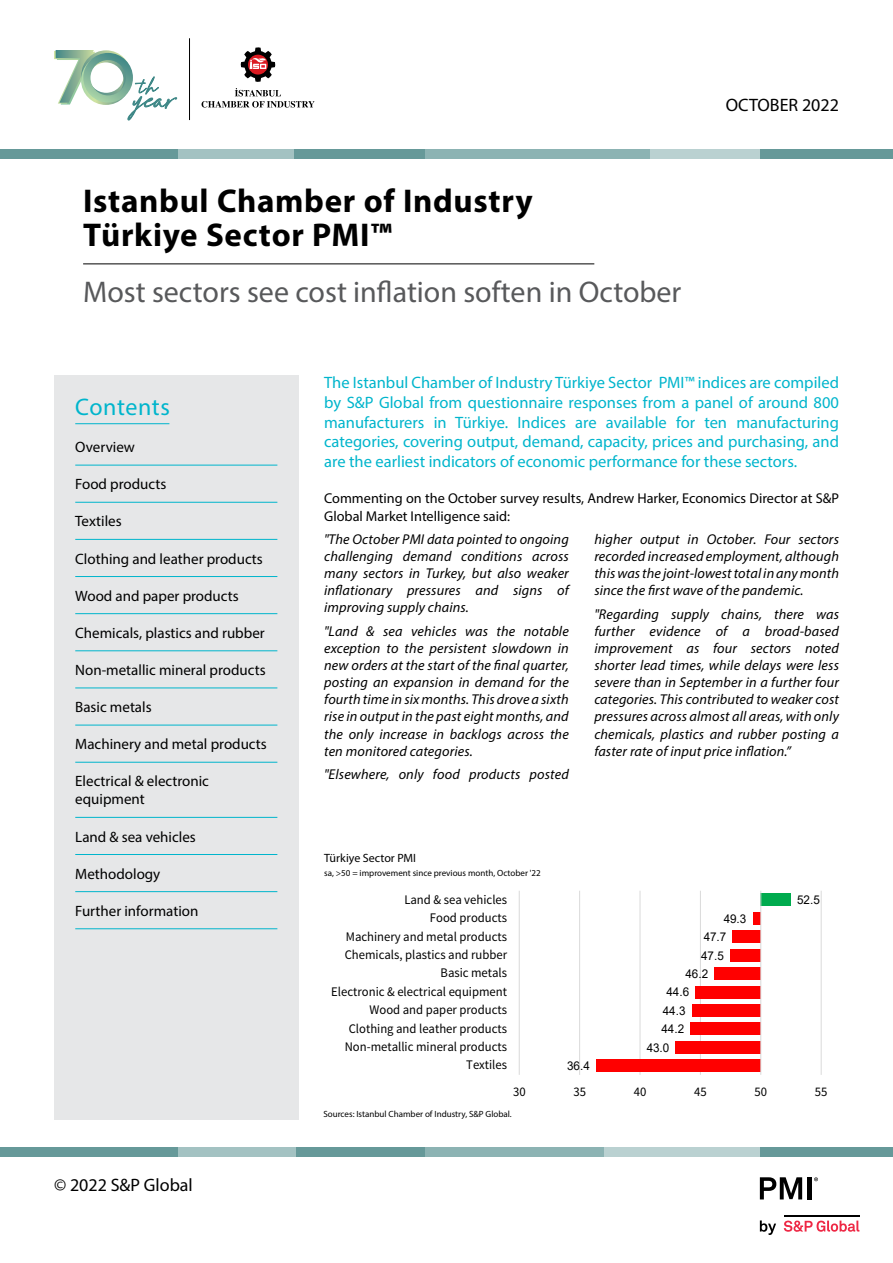
<style>
.page{position:relative;width:893px;height:1263px;background:#fff}
.page>*{position:absolute;margin:0;border:0;box-sizing:border-box;transform-origin:0 0}
.t1{font:700 33px/34.5px "Myriad Pro";letter-spacing:.02em;color:#000}
.t2{font:30px "Myriad Pro";color:#58595b}
.t3{font:24px "Myriad Pro";letter-spacing:.02em;color:#00b5cc}
.t4{font:18px "Myriad Pro";color:#000}
.t5{font:16.5px/19.8px "Myriad Pro";color:#00b5cc;text-align:justify}
.t6{font:15px/18px "Myriad Pro";color:#000}
.t7{font:italic 14.25px/17.1px "Myriad Pro";letter-spacing:.01em;color:#000;text-align:justify}
.t8{font:14.25px/17.1px "Myriad Pro";color:#000}
.t9{font:13.05px "Source Sans Pro";color:#000}
.t10{font:12px "Arial";color:#000}
.t11{font:12px "Myriad Pro";color:#000}
.t12{font:9px "Myriad Pro";color:#000}
</style>
<div class="page">
<div style="left:0;top:1147px;width:179px;height:10px;background:#699"></div>
<div style="left:757px;top:1147px;width:136px;height:10px;background:#699"></div>
<div style="left:179px;top:1147px;width:130px;height:10px;background:#a3c2c2"></div>
<div style="left:424px;top:1147px;width:181px;height:10px;background:#8cb3b3"></div>
<div style="left:296px;top:1147px;width:128px;height:10px;background:#699"></div>
<div style="left:605px;top:1147px;width:155px;height:10px;background:#bad1d1"></div>
<div style="left:0;top:149px;width:179px;height:9px;background:#699"></div>
<div style="left:757px;top:149px;width:136px;height:9px;background:#699"></div>
<div style="left:179px;top:149px;width:130px;height:9px;background:#a3c2c2"></div>
<div style="left:424px;top:149px;width:226px;height:9px;background:#8cb3b3"></div>
<div style="left:294px;top:149px;width:130px;height:9px;background:#699"></div>
<div style="left:650px;top:149px;width:110px;height:9px;background:#bad1d1"></div>
<hr style="left:189px;top:38px;width:1px;height:82px;background:#000">
<svg style="left:54px;top:50px;width:41px;height:55px"></svg>
<div style="left:81px;top:50px;width:50px;height:50px;border:7px solid #fff;border-radius:50%"></div>
<div style="left:81px;top:55px;width:50px;height:50px;border:7px solid #fff;border-radius:50%"></div>
<div style="left:83px;top:53px;width:50px;height:50px;border:7px solid #fff;border-radius:50%"></div>
<svg style="left:240px;top:47px;width:36px;height:35px"></svg>
<svg style="left:202px;top:88px;width:113px;height:20px"></svg>
<svg style="left:127px;top:76px;width:50px;height:44px"></svg>
<svg style="left:760px;top:1220px;width:16px;height:15px"></svg>
<svg style="left:784px;top:1220px;width:75px;height:12px"></svg>
<hr style="left:784px;top:1215px;width:75px;height:2px;background:#000">
<svg style="left:760px;top:1177px;width:42px;height:22px"></svg>
<hr style="left:807px;top:1177px;width:4px;height:22px;background:#000">
<svg style="left:814px;top:1177px;width:4px;height:4px"></svg>
<div style="left:54px;top:376px;width:245px;height:744px;background:#e6e7e8"></div>
<hr style="left:75px;top:423px;width:94px;height:1px;background:#00b5cc">
<hr style="left:75px;top:465px;width:202px;height:1px;background:#00b5cc">
<hr style="left:75px;top:502px;width:202px;height:1px;background:#00b5cc">
<hr style="left:75px;top:539px;width:202px;height:1px;background:#00b5cc">
<hr style="left:75px;top:576px;width:202px;height:1px;background:#00b5cc">
<hr style="left:75px;top:613px;width:202px;height:1px;background:#00b5cc">
<hr style="left:75px;top:650px;width:202px;height:1px;background:#00b5cc">
<hr style="left:75px;top:688px;width:202px;height:1px;background:#00b5cc">
<hr style="left:75px;top:725px;width:202px;height:1px;background:#00b5cc">
<hr style="left:75px;top:762px;width:202px;height:1px;background:#00b5cc">
<hr style="left:75px;top:817px;width:202px;height:1px;background:#00b5cc">
<hr style="left:75px;top:854px;width:202px;height:1px;background:#00b5cc">
<hr style="left:75px;top:891px;width:202px;height:1px;background:#00b5cc">
<hr style="left:75px;top:928px;width:202px;height:1px;background:#00b5cc">
<hr style="left:83px;top:263px;width:511px;height:1px;background:#000">
<hr style="left:519px;top:891px;width:1px;height:184px;background:#d9d9d9">
<hr style="left:579px;top:891px;width:1px;height:184px;background:#d9d9d9">
<hr style="left:640px;top:891px;width:1px;height:184px;background:#d9d9d9">
<hr style="left:700px;top:891px;width:1px;height:184px;background:#d9d9d9">
<hr style="left:821px;top:891px;width:1px;height:184px;background:#d9d9d9">
<div style="left:596px;top:1059px;width:165px;height:13px;background:#f00"></div>
<div style="left:676px;top:1041px;width:85px;height:12px;background:#f00"></div>
<div style="left:690px;top:1023px;width:71px;height:12px;background:#f00"></div>
<div style="left:692px;top:1004px;width:69px;height:12px;background:#f00"></div>
<div style="left:695px;top:986px;width:66px;height:12px;background:#f00"></div>
<div style="left:714px;top:967px;width:47px;height:13px;background:#f00"></div>
<div style="left:730px;top:949px;width:31px;height:12px;background:#f00"></div>
<div style="left:733px;top:930px;width:28px;height:13px;background:#f00"></div>
<div style="left:753px;top:912px;width:8px;height:12px;background:#f00"></div>
<div style="left:761px;top:894px;width:30px;height:12px;background:#00ab4e"></div>
<hr style="left:760px;top:891px;width:1px;height:184px;background:#d9d9d9">
<h1 class="t1" style="left:83px;top:183px;width:451px">Istanbul Chamber of Industry<br>Türkiye Sector PMI™</h1>
<h2 class="t2" style="left:83px;top:274px;width:600px">Most sectors see cost inflation soften in October</h2>
<p class="t4" style="left:726px;top:93px;width:115px">OCTOBER 2022</p>
<h3 class="t3" style="left:75px;top:392px;width:96px">Contents</h3>
<p class="t6" style="left:75px;top:438px;width:61px">Overview</p>
<p class="t6" style="left:75px;top:475px;width:93px">Food products</p>
<p class="t6" style="left:75px;top:512px;width:48px">Textiles</p>
<p class="t6" style="left:75px;top:549px;width:189px">Clothing and leather products</p>
<p class="t6" style="left:75px;top:586px;width:165px">Wood and paper products</p>
<p class="t6" style="left:75px;top:623px;width:191px">Chemicals, plastics and rubber</p>
<p class="t6" style="left:75px;top:661px;width:192px">Non-metallic mineral products</p>
<p class="t6" style="left:75px;top:698px;width:78px">Basic metals</p>
<p class="t6" style="left:75px;top:735px;width:193px">Machinery and metal products</p>
<p class="t6" style="left:75px;top:772px;width:135px">Electrical &amp; electronic equipment</p>
<p class="t6" style="left:75px;top:827px;width:122px">Land &amp; sea vehicles</p>
<p class="t6" style="left:75px;top:864px;width:87px">Methodology</p>
<p class="t6" style="left:75px;top:901px;width:125px">Further information</p>
<p class="t4" style="left:54px;top:1174px;width:140px">© 2022 S&amp;P Global</p>
<p class="t5" style="left:324px;top:372px;width:516px">The Istanbul Chamber of Industry Türkiye Sector PMI™ indices are compiled by S&amp;P Global from questionnaire responses from a panel of around 800 manufacturers in Türkiye. Indices are available for ten manufacturing categories, covering output, demand, capacity, prices and purchasing, and are the earliest indicators of economic performance for these sectors.</p>
<p class="t8" style="left:324px;top:490px;width:516px">Commenting on the October survey results, Andrew Harker, Economics Director at S&amp;P<br>Global Market Intelligence said:</p>
<p class="t7" style="left:324px;top:530px;width:246px">"The October PMI data pointed to ongoing challenging demand conditions across many sectors in Turkey, but also weaker inflationary pressures and signs of improving supply chains.</p>
<p class="t7" style="left:324px;top:622px;width:246px">"Land &amp; sea vehicles was the notable exception to the persistent slowdown in new orders at the start of the final quarter, posting an expansion in demand for the fourth time in six months. This drove a sixth rise in output in the past eight months, and the only increase in backlogs across the ten monitored categories.</p>
<p class="t7" style="left:324px;top:765px;width:246px">"Elsewhere, only food products posted</p>
<p class="t7" style="left:594px;top:530px;width:246px">higher output in October. Four sectors recorded increased employment, although this was the joint-lowest total in any month since the first wave of the pandemic.</p>
<p class="t7" style="left:594px;top:605px;width:246px">"Regarding supply chains, there was further evidence of a broad-based improvement as four sectors noted shorter lead times, while delays were less severe than in September in a further four categories. This contributed to weaker cost pressures across almost all areas, with only chemicals, plastics and rubber posting a faster rate of input price inflation.”</p>
<p class="t11" style="left:324px;top:851px;width:93px">Türkiye Sector PMI</p>
<p class="t12" style="left:324px;top:867px;width:218px">sa, &gt;50 = improvement since previous month, October '22</p>
<p class="t9" style="left:404px;top:891px;width:104px">Land &amp; sea vehicles</p>
<p class="t10" style="left:797px;top:892px;width:24px">52.5</p>
<p class="t9" style="left:430px;top:910px;width:79px">Food products</p>
<p class="t10" style="left:724px;top:910px;width:24px">49.3</p>
<p class="t9" style="left:346px;top:928px;width:163px">Machinery and metal products</p>
<p class="t10" style="left:704px;top:929px;width:24px">47.7</p>
<p class="t9" style="left:345px;top:946px;width:164px">Chemicals, plastics and rubber</p>
<p class="t10" style="left:701px;top:947px;width:24px">47.5</p>
<p class="t9" style="left:440px;top:965px;width:68px">Basic metals</p>
<p class="t10" style="left:685px;top:965px;width:24px">46.2</p>
<p class="t9" style="left:331px;top:983px;width:178px">Electronic &amp; electrical equipment</p>
<p class="t10" style="left:666px;top:984px;width:24px">44.6</p>
<p class="t9" style="left:370px;top:1002px;width:139px">Wood and paper products</p>
<p class="t10" style="left:663px;top:1002px;width:24px">44.3</p>
<p class="t9" style="left:349px;top:1020px;width:160px">Clothing and leather products</p>
<p class="t10" style="left:661px;top:1021px;width:24px">44.2</p>
<p class="t9" style="left:345px;top:1039px;width:164px">Non-metallic mineral products</p>
<p class="t10" style="left:647px;top:1039px;width:24px">43.0</p>
<p class="t9" style="left:466px;top:1057px;width:42px">Textiles</p>
<p class="t10" style="left:567px;top:1057px;width:24px">36.4</p>
<p class="t9" style="left:513px;top:1084px;width:14px">30</p>
<p class="t9" style="left:573px;top:1084px;width:14px">35</p>
<p class="t9" style="left:634px;top:1084px;width:14px">40</p>
<p class="t9" style="left:694px;top:1084px;width:14px">45</p>
<p class="t9" style="left:754px;top:1084px;width:14px">50</p>
<p class="t9" style="left:815px;top:1084px;width:14px">55</p>
<p class="t12" style="left:323px;top:1108px;width:190px">Sources: Istanbul Chamber of Industry, S&amp;P Global.</p>
</div>
